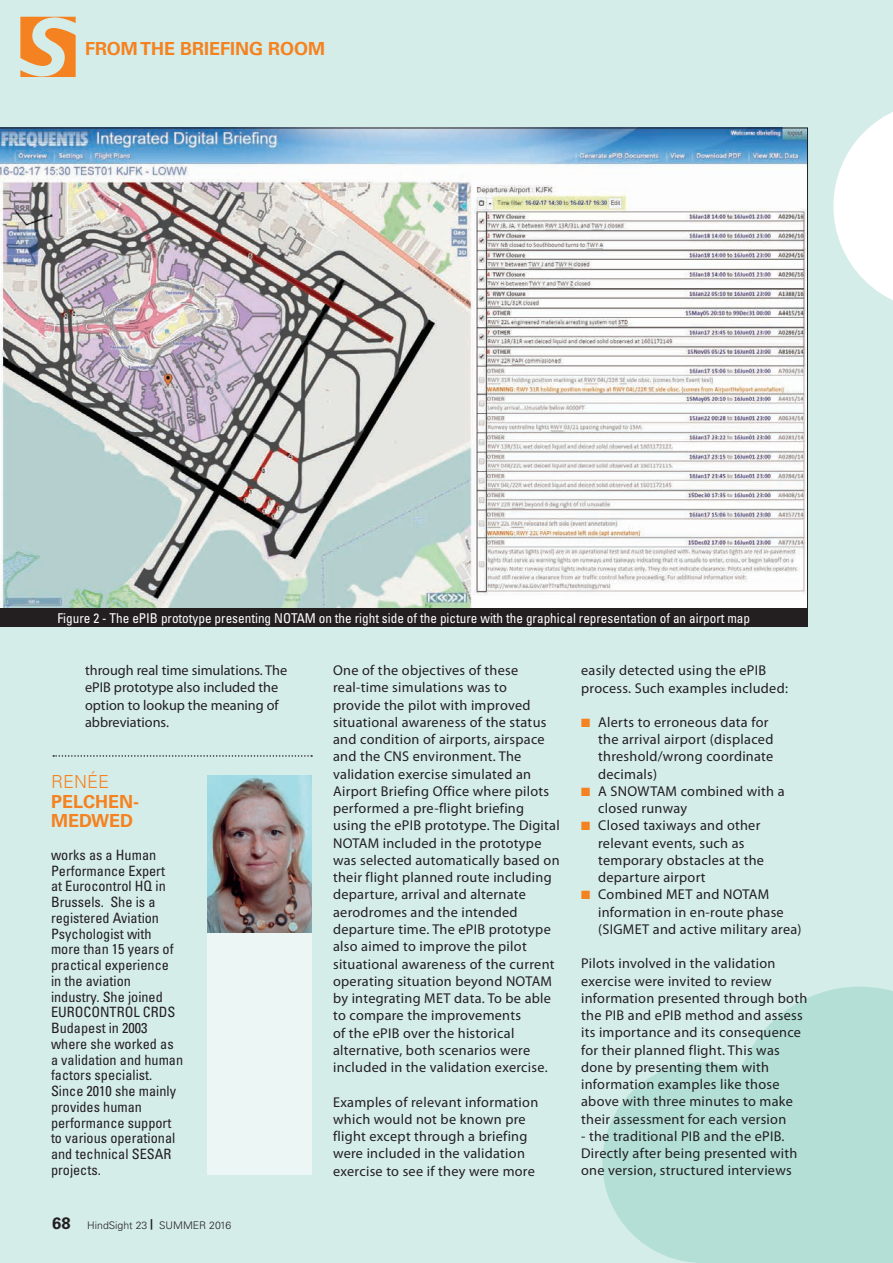
<style>
.page{position:relative;width:893px;height:1263px;background:#d5ede9}
.page>*{position:absolute;margin:0;border:0;box-sizing:border-box;transform-origin:0 0}
.t1{font:700 18px/19.5px "Univers LT Std";color:#f58220}
.t2{font:300 18px "Univers LT Std";color:#f58220}
.t3{font:14.25px/17.2px "Myriad Pro";letter-spacing:.02em;color:#231f20}
.t4{font:condensed 14.25px/15.8px "Univers LT Std";color:#231f20}
.t5{font:14.25px/17.2px "Myriad Pro";color:#231f20}
.t6{font:condensed 13.5px "Univers LT Std";color:#fff}
.t7{font:300 10.5px "Univers LT Std";color:#231f20}
.s1{font-weight:700;font-size:16.5px}
.s2{font-weight:700}
.s3{color:#f58220}
</style>
<div class="page">
<svg style="left:602px;top:987px;width:291px;height:276px;fill:#b3dfd7"></svg>
<svg style="left:833px;top:112px;width:60px;height:188px"></svg>
<img style="left:208px;top:775px;width:104px;height:158px">
<div style="left:208px;top:933px;width:104px;height:242px;background:#ecf7f5"></div>
<div style="left:0;top:609px;width:807px;height:17px;background:#231f20"></div>
<img style="left:0;top:128px;width:808px;height:481px">
<svg style="left:53px;top:755px;width:259px;height:2px"></svg>
<svg style="left:20px;top:17px;width:56px;height:60px"></svg>
<p class="t1" style="left:85px;top:39px;width:241px">FROM THE BRIEFING ROOM</p>
<p class="t6" style="left:57px;top:609px;width:694px">Figure 2 - The ePIB prototype presenting NOTAM on the right side of the picture with the graphical representation of an airport map</p>
<p class="t5" style="left:85px;top:662px;width:204px">through real time simulations. The ePIB prototype also included the option to lookup the meaning of abbreviations.</p>
<p class="t3" style="left:333px;top:662px;width:228px">One of the objectives of these real-time simulations was to<br>provide the pilot with improved situational awareness of the status and condition of airports, airspace and the CNS environment. The validation exercise simulated an Airport Briefing Office where pilots performed a pre-flight briefing using the ePIB prototype. The Digital NOTAM included in the prototype was selected automatically based on their flight planned route including departure, arrival and alternate aerodromes and the intended departure time. The ePIB prototype also aimed to improve the pilot situational awareness of the current operating situation beyond NOTAM by integrating MET data. To be able to compare the improvements<br>of the ePIB over the historical alternative, both scenarios were included in the validation exercise.</p>
<p class="t3" style="left:333px;top:1093px;width:207px">Examples of relevant information which would not be known pre flight except through a briefing were included in the validation exercise to see if they were more</p>
<p class="t2" style="left:51px;top:771px;width:59px">RENÉE</p>
<p class="t1" style="left:51px;top:792px;width:90px">PELCHEN-<br>MEDWED</p>
<p class="t4" style="left:51px;top:847px;width:134px">works as a Human<br>Performance Expert<br>at Eurocontrol HQ in<br>Brussels. She is a registered Aviation<br>Psychologist with more than 15 years of practical experience<br>in the aviation<br>industry. She joined<br>EUROCONTROL CRDS<br>Budapest in 2003 where she worked as a validation and human factors specialist.<br>Since 2010 she mainly provides human performance support to various operational and technical SESAR projects.</p>
<p class="t7" style="left:52px;top:1219px;width:180px"><span class="s1">68</span> HindSight 23 <span class="s2">|</span> SUMMER 2016</p>
<p class="t3" style="left:581px;top:662px;width:208px">easily detected using the ePIB process. Such examples included:</p>
<p class="t3" style="left:598px;top:714px;width:177px;text-indent:-17px"><span class="s3">■</span> Alerts to erroneous data for the arrival airport (displaced threshold/wrong coordinate decimals)</p>
<p class="t3" style="left:598px;top:783px;width:188px;text-indent:-17px"><span class="s3">■</span> A SNOWTAM combined with a closed runway</p>
<p class="t3" style="left:598px;top:817px;width:167px;text-indent:-17px"><span class="s3">■</span> Closed taxiways and other relevant events, such as temporary obstacles at the departure airport</p>
<p class="t3" style="left:598px;top:886px;width:205px;text-indent:-17px"><span class="s3">■</span> Combined MET and NOTAM information in en-route phase (SIGMET and active military area)</p>
<p class="t3" style="left:581px;top:955px;width:228px">Pilots involved in the validation exercise were invited to review information presented through both the PIB and ePIB method and assess its importance and its consequence for their planned flight. This was done by presenting them with information examples like those above with three minutes to make their assessment for each version</p>
<p class="t3" style="left:581px;top:1128px;width:218px">- the traditional PIB and the ePIB.<br>Directly after being presented with one version, structured interviews</p>
</div>
